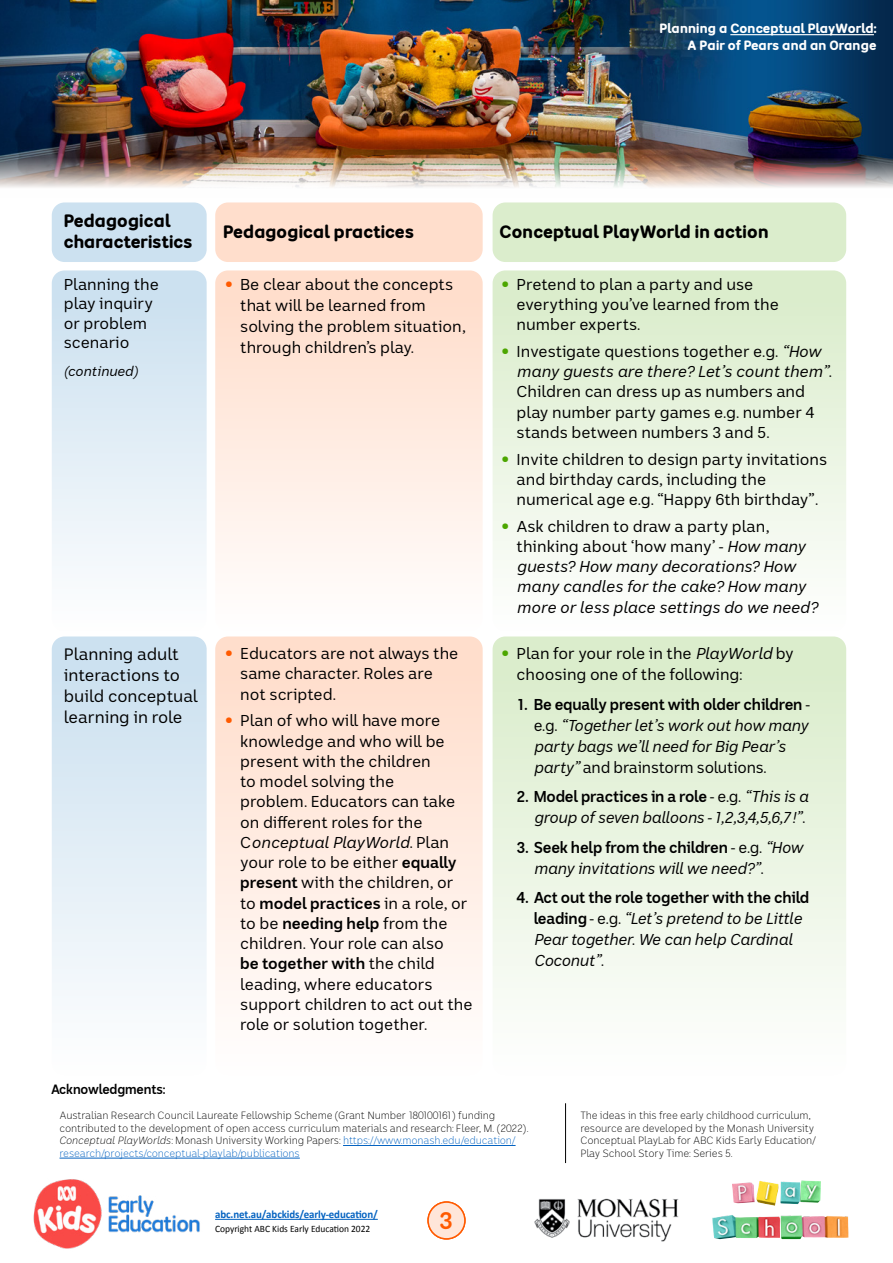
<style>
.page{position:relative;width:893px;height:1263px;background:#fff}
.page>*{position:absolute;margin:0;border:0;box-sizing:border-box;transform-origin:0 0}
.t1{font:24px "ABC Sans Nova Rounded";color:#ff5a00}
.t2{font:700 18px/21px "ABC Sans Nova Rounded";color:#000}
.t3{font:16.5px/21px "ABC Sans Nova";color:#000}
.Table_Text{font:15.75px/20.2px "ABC Sans Nova";color:#000}
.t4{font:italic 15.75px/21px "ABC Sans Nova";letter-spacing:-.01em;color:#000}
.t5{font:700 13.5px/17.4px "ABC Sans Nova Rounded";color:#fff;text-align:right}
.Paragraph_text_Small{font:700 13.5px "ABC Sans Nova";letter-spacing:-.01em;color:#000;scale:.95 1}
.Table_Text-2{font:italic 13.5px "ABC Sans Nova";letter-spacing:-.005em;color:#000}
.t6{font:700 11.25px "Calibri";letter-spacing:-.01em;color:#0563c1}
.Paragraph_text_Small-2{font:300 10.5px/12.6px "ABC Sans Nova";letter-spacing:-.01em;color:#000;scale:.95 1}
.t7{font:9.75px "Calibri";color:#000}
.s1{font-size:27px;color:#ff5a00}
.s2{font-size:27px;color:#4ca600}
.s3{font-style:italic}
.s4{font-style:normal;font-size:27px;color:#4ca600}
.s5{font-style:normal}
.s6{font-weight:700}
.s7{font-weight:700;font-style:normal}
.s8{color:#0563c1}
</style>
<div class="page">
<img style="left:0;top:0;width:893px;height:188px">
<hr style="left:730px;top:34px;width:144px;height:1px;background:#fff">
<div style="left:52px;top:202px;width:155px;height:60px;background:#cce1f0;border-radius:13px"></div>
<div style="left:215px;top:202px;width:268px;height:60px;background:#ffdecc;border-radius:13px"></div>
<div style="left:493px;top:202px;width:353px;height:60px;background:#dbedcc;border-radius:13px"></div>
<div style="left:52px;top:270px;width:155px;height:361px;background:linear-gradient(to bottom,#c8dfef,#fefefe);border-radius:13px"></div>
<div style="left:215px;top:270px;width:268px;height:361px;background:linear-gradient(to bottom,#ffdbc8,#fffefe);border-radius:13px"></div>
<div style="left:493px;top:270px;width:353px;height:361px;background:linear-gradient(to bottom,#d8ebc8,#fefefe);border-radius:13px"></div>
<div style="left:52px;top:636px;width:155px;height:439px;background:linear-gradient(to bottom,#c8dfef,#fefefe);border-radius:13px"></div>
<div style="left:215px;top:636px;width:268px;height:439px;background:linear-gradient(to bottom,#ffdbc8,#fffefe);border-radius:13px"></div>
<div style="left:493px;top:636px;width:353px;height:439px;background:linear-gradient(to bottom,#d8ebc8,#fefefe);border-radius:13px"></div>
<hr style="left:215px;top:1219px;width:163px;height:1px;background:#0563c1">
<div style="left:428px;top:1202px;width:37px;height:37px;background:#ffe6d9;border-radius:50%"></div>
<div style="left:427px;top:1201px;width:39px;height:38px;border:2px solid #ff5a00;border-radius:50%"></div>
<img style="left:534px;top:1198px;width:145px;height:44px">
<img style="left:732px;top:1180px;width:89px;height:26px">
<img style="left:33px;top:1179px;width:167px;height:70px">
<hr style="left:565px;top:1103px;width:1px;height:60px;background:#000">
<hr style="left:343px;top:1145px;width:173px;height:1px;background:#0563c1">
<hr style="left:60px;top:1158px;width:240px;height:1px;background:#0563c1">
<p class="t5" style="left:659px;top:19px;width:219px">Planning a Conceptual PlayWorld:<br>A Pair of Pears and an Orange</p>
<p class="t2" style="left:64px;top:210px;width:130px">Pedagogical characteristics</p>
<p class="t2" style="left:223px;top:220px;width:192px">Pedagogical practices</p>
<p class="t2" style="left:500px;top:220px;width:271px">Conceptual PlayWorld in action</p>
<p class="Table_Text" style="left:64px;top:274px;width:97px;line-height:19.5px">Planning the play inquiry or problem scenario</p>
<p class="Table_Text-2" style="left:64px;top:363px;width:76px">(continued)</p>
<p class="Table_Text" style="left:240px;top:274px;width:227px;line-height:21px;text-indent:-17px"><span class="s1">•</span> Be clear about the concepts that will be learned from solving the problem situation, through children’s play.</p>
<p class="Table_Text" style="left:517px;top:274px;width:264px;text-indent:-17px"><span class="s2">•</span> Pretend to plan a party and use everything you’ve learned from the number experts.</p>
<p class="Table_Text" style="left:517px;top:341px;width:317px;text-indent:-17px"><span class="s2">•</span> Investigate questions together e.g. <span class="s3">“How many guests are there? Let’s count them”</span>.<br>Children can dress up as numbers and play number party games e.g. number 4 stands between numbers 3 and 5.</p>
<p class="Table_Text" style="left:517px;top:449px;width:312px;text-indent:-17px"><span class="s2">•</span> Invite children to design party invitations and birthday cards, including the numerical age e.g. “Happy 6th birthday”.</p>
<p class="t4" style="left:517px;top:516px;width:303px;line-height:20.2px;text-indent:-17px"><span class="s4">•</span> <span class="s5">Ask children to draw a party plan, thinking about ‘how many’ -</span> How many guests? How many decorations? How many candles for the cake? How many more or less place settings do we need?</p>
<p class="t3" style="left:64px;top:643px;width:136px">Planning adult interactions to build conceptual learning in role</p>
<p class="Table_Text" style="left:240px;top:643px;width:220px;text-indent:-17px"><span class="s1">•</span> Educators are not always the same character. Roles are not scripted.</p>
<p class="Table_Text" style="left:240px;top:711px;width:234px;text-indent:-17px"><span class="s1">•</span> Plan of who will have more knowledge and who will be present with the children<br>to model solving the<br>problem. Educators can take on different roles for the<br>C<span class="s3">onceptual PlayWorld.</span> Plan your role to be either <span class="s6">equally present</span> with the children, or to <span class="s6">model practices</span> in a role, or to be <span class="s6">needing help</span> from the children. Your role can also<br><span class="s6">be together with</span> the child leading, where educators support children to act out the role or solution together.</p>
<p class="Table_Text" style="left:517px;top:643px;width:279px;line-height:21px;text-indent:-17px"><span class="s2">•</span> Plan for your role in the <span class="s3">PlayWorld</span> by choosing one of the following:</p>
<p class="t4" style="left:534px;top:694px;width:278px;text-indent:-17px"><span class="s7">1. Be equally present with older children</span> <span class="s5">- e.g.</span> “Together let’s work out how many party bags we’ll need for Big Pear’s party” <span class="s5">and brainstorm solutions.</span></p>
<p class="t4" style="left:517px;top:786px;width:293px;text-align:right"><span class="s7">2. Model practices in a role</span> <span class="s5">- e.g.</span> “This is a group of seven balloons - 1,2,3,4,5,6,7!”.</p>
<p class="t4" style="left:534px;top:837px;width:271px;text-indent:-17px"><span class="s7">3. Seek help from the children</span> <span class="s5">- e.g.</span> “How many invitations will we need?”.</p>
<p class="t4" style="left:534px;top:887px;width:277px;text-indent:-17px"><span class="s7">4. Act out the role together with the child leading</span> <span class="s5">- e.g.</span> “Let’s pretend to be Little<br>Pear together. We can help Cardinal<br>Coconut”.</p>
<p class="Paragraph_text_Small" style="left:51px;top:1081px;width:122px">Acknowledgments:</p>
<p class="Paragraph_text_Small-2" style="left:60px;top:1109px;width:495px">Australian Research Council Laureate Fellowship Scheme (Grant Number 180100161) funding contributed to the development of open access curriculum materials and research: Fleer, M. (2022).<br><span class="s3">Conceptual PlayWorlds</span>: Monash University Working Papers: <span class="s8">https://www.monash.edu/education/ research/projects/conceptual-playlab/publications</span></p>
<p class="Paragraph_text_Small-2" style="left:580px;top:1109px;width:249px">The ideas in this free early childhood curriculum, resource are developed by the Monash University Conceptual PlayLab for ABC Kids Early Education/ Play School Story Time: Series 5.</p>
<p class="t6" style="left:215px;top:1207px;width:164px">abc.net.au/abckids/early-education/</p>
<p class="t7" style="left:215px;top:1223px;width:157px">Copyright ABC Kids Early Education 2022</p>
<h1 class="t1" style="left:439px;top:1205px;width:15px">3</h1>
</div>
